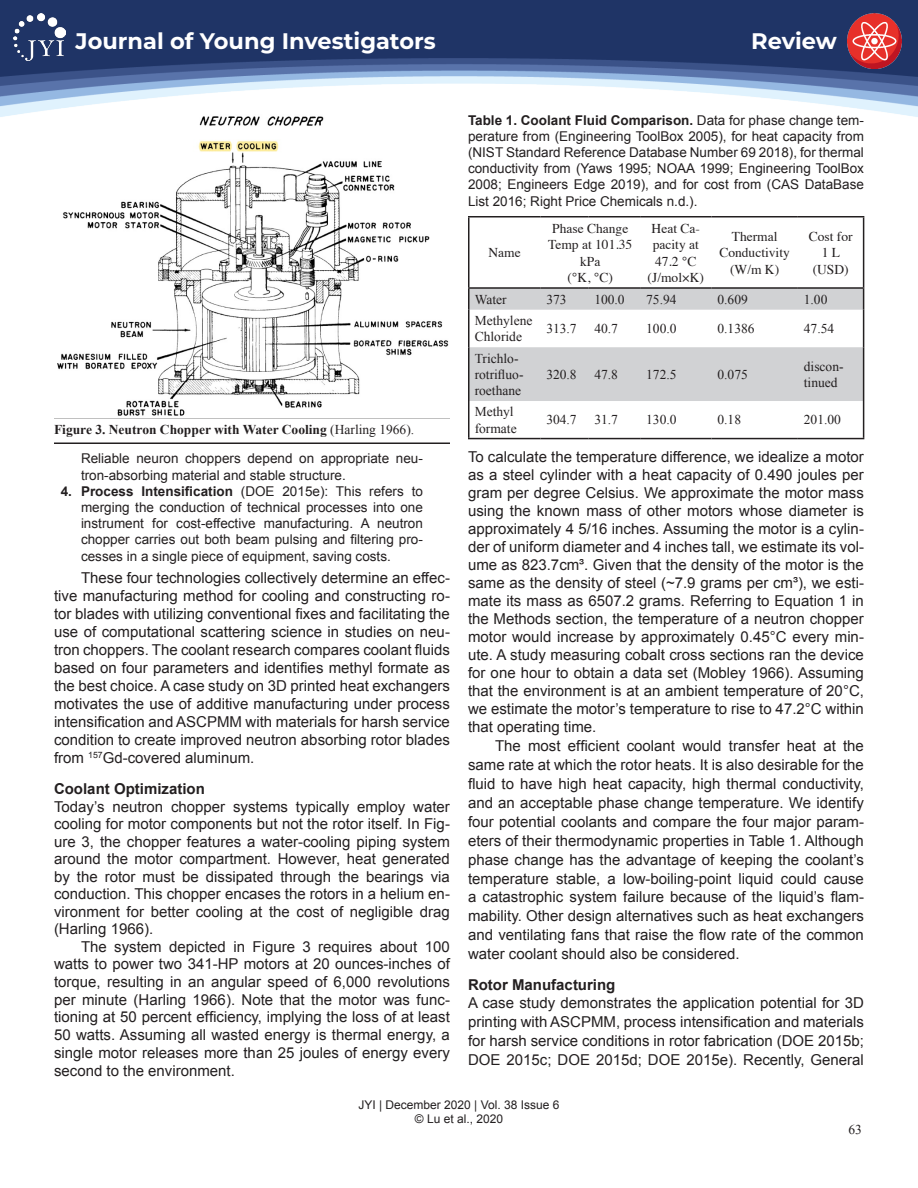
<style>
.page{position:relative;width:918px;height:1188px;background:#fff}
.page>*{position:absolute;margin:0;border:0;box-sizing:border-box;transform-origin:0 0}
.t1{font:700 22.5px "Montserrat";color:#fff}
.t2{font:15px/18px "Arial";color:#231f20;text-align:justify}
.t3{font:700 15px "Arial";color:#231f20}
.t4{font:13.5px/16.2px "Arial";color:#231f20;text-align:justify}
.t5{font:13.5px/16.2px "Times New Roman";color:#231f20}
.t6{font:13.5px/16.2px "Times";color:#231f20;text-align:center}
.t7{font:700 13.5px "Times New Roman";color:#231f20}
.t8{font:12px/14.4px "Arial";color:#231f20;text-align:center}
.s1{font-weight:700}
.s2{font-weight:400}
</style>
<div class="page">
<div style="left:0;top:0;width:918px;height:22px;background:#1f3466"></div>
<img style="left:0;top:22px;width:918px;height:95px">
<img style="left:14px;top:14px;width:51px;height:47px">
<img style="left:847px;top:14px;width:55px;height:54px">
<img style="left:54px;top:115px;width:396px;height:301px">
<hr style="left:54px;top:442px;width:396px;height:2px;background:#231f20">
<svg style="left:470px;top:289px;width:393px;height:112px;fill:#d1d2d4"></svg>
<hr style="left:468px;top:216px;width:72px;height:2px;background:#231f20">
<hr style="left:468px;top:218px;width:2px;height:69px;background:#231f20">
<hr style="left:540px;top:216px;width:48px;height:2px;background:#231f20">
<hr style="left:588px;top:216px;width:52px;height:2px;background:#231f20">
<hr style="left:640px;top:216px;width:71px;height:2px;background:#231f20">
<hr style="left:711px;top:216px;width:87px;height:2px;background:#231f20">
<hr style="left:798px;top:216px;width:66px;height:2px;background:#231f20">
<hr style="left:863px;top:218px;width:1px;height:69px;background:#231f20">
<hr style="left:468px;top:287px;width:72px;height:2px;background:#231f20">
<hr style="left:468px;top:289px;width:2px;height:21px;background:#231f20">
<hr style="left:540px;top:287px;width:48px;height:2px;background:#231f20">
<hr style="left:588px;top:287px;width:52px;height:2px;background:#231f20">
<hr style="left:640px;top:287px;width:71px;height:2px;background:#231f20">
<hr style="left:711px;top:287px;width:87px;height:2px;background:#231f20">
<hr style="left:798px;top:287px;width:66px;height:2px;background:#231f20">
<svg style="left:863px;top:289px;width:1px;height:21px"></svg>
<hr style="left:468px;top:310px;width:2px;height:37px;background:#231f20">
<hr style="left:863px;top:310px;width:1px;height:37px;background:#231f20">
<hr style="left:468px;top:347px;width:2px;height:54px;background:#231f20">
<hr style="left:863px;top:347px;width:1px;height:54px;background:#231f20">
<hr style="left:468px;top:401px;width:2px;height:37px;background:#231f20">
<hr style="left:863px;top:401px;width:1px;height:37px;background:#231f20">
<hr style="left:468px;top:438px;width:72px;height:1px;background:#231f20">
<hr style="left:540px;top:438px;width:48px;height:1px;background:#231f20">
<hr style="left:588px;top:438px;width:52px;height:1px;background:#231f20">
<hr style="left:640px;top:438px;width:71px;height:1px;background:#231f20">
<hr style="left:711px;top:438px;width:87px;height:1px;background:#231f20">
<hr style="left:798px;top:438px;width:66px;height:1px;background:#231f20">
<h1 class="t1" style="left:76px;top:25px;width:362px">Journal of Young Investigators</h1>
<h1 class="t1" style="left:751px;top:25px;width:87px">Review</h1>
<p class="t4" style="left:468px;top:112px;width:397px"><span class="s1">Table 1. Coolant Fluid Comparison.</span> Data for phase change tem&shy;perature from (Engineering ToolBox 2005), for heat capacity from (NIST Standard Reference Database Number 69 2018), for thermal conductivity from (Yaws 1995; NOAA 1999; Engineering ToolBox 2008; Engineers Edge 2019), and for cost from (CAS DataBase List 2016; Right Price Chemicals n.d.).</p>
<p class="t6" style="left:488px;top:244px;width:34px">Name</p>
<p class="t6" style="left:548px;top:219px;width:86px">Phase Change<br>Temp at 101.35 kPa<br>(°K, °C)</p>
<p class="t6" style="left:648px;top:219px;width:58px">Heat Ca&shy;pacity at<br>47.2 °C (J/mol×K)</p>
<p class="t6" style="left:719px;top:227px;width:72px">Thermal<br>Conductivity (W/m K)</p>
<p class="t6" style="left:809px;top:227px;width:45px">Cost for<br>1 L (USD)</p>
<p class="t7" style="left:54px;top:420px;width:362px">Figure 3. Neutron Chopper with Water Cooling <span class="s2">(Harling 1966).</span></p>
<p class="t4" style="left:81px;top:451px;width:343px">Reliable neuron choppers depend on appropriate neu&shy;tron-absorbing material and stable structure.</p>
<p class="t4" style="left:81px;top:483px;width:343px;text-indent:-20px"><span class="s1">4. Process Intensification</span> (DOE 2015e): This refers to merging the conduction of technical processes into one instrument for cost-effective manufacturing. A neutron chopper carries out both beam pulsing and filtering pro&shy;cesses in a single piece of equipment, saving costs.</p>
<p class="t2" style="left:54px;top:569px;width:397px;text-indent:27px">These four technologies collectively determine an effec&shy;tive manufacturing method for cooling and constructing ro&shy;tor blades with utilizing conventional fixes and facilitating the use of computational scattering science in studies on neu&shy;tron choppers. The coolant research compares coolant fluids based on four parameters and identifies methyl formate as the best choice. A case study on 3D printed heat exchangers motivates the use of additive manufacturing under process intensification and ASCPMM with materials for harsh service condition to create improved neutron absorbing rotor blades from <sup>157</sup>Gd-covered aluminum.</p>
<p class="t3" style="left:54px;top:778px;width:152px">Coolant Optimization</p>
<p class="t2" style="left:54px;top:798px;width:398px;line-height:17.5px">Today’s neutron chopper systems typically employ water cooling for motor components but not the rotor itself. In Fig&shy;ure 3, the chopper features a water-cooling piping system around the motor compartment. However, heat generated by the rotor must be dissipated through the bearings via conduction. This chopper encases the rotors in a helium en&shy;vironment for better cooling at the cost of negligible drag (Harling 1966).</p>
<p class="t2" style="left:54px;top:938px;width:397px;text-indent:27px">The system depicted in Figure 3 requires about 100 watts to power two 341-HP motors at 20 ounces-inches of torque, resulting in an angular speed of 6,000 revolutions per minute (Harling 1966). Note that the motor was func&shy;tioning at 50 percent efficiency, implying the loss of at least 50 watts. Assuming all wasted energy is thermal energy, a single motor releases more than 25 joules of energy every second to the environment.</p>
<p class="t5" style="left:475px;top:291px;width:33px">Water</p>
<p class="t5" style="left:546px;top:291px;width:22px">373</p>
<p class="t5" style="left:594px;top:291px;width:32px">100.0</p>
<p class="t5" style="left:646px;top:291px;width:32px">75.94</p>
<p class="t5" style="left:717px;top:291px;width:32px">0.609</p>
<p class="t5" style="left:804px;top:291px;width:25px">1.00</p>
<p class="t5" style="left:475px;top:312px;width:59px">Methylene<br>Chloride</p>
<p class="t5" style="left:546px;top:320px;width:32px">313.7</p>
<p class="t5" style="left:594px;top:320px;width:25px">40.7</p>
<p class="t5" style="left:646px;top:320px;width:32px">100.0</p>
<p class="t5" style="left:717px;top:320px;width:39px">0.1386</p>
<p class="t5" style="left:804px;top:320px;width:32px">47.54</p>
<p class="t5" style="left:475px;top:350px;width:50px">Trichlo&shy;rotrifluo&shy;roethane</p>
<p class="t5" style="left:546px;top:366px;width:32px">320.8</p>
<p class="t5" style="left:594px;top:366px;width:25px">47.8</p>
<p class="t5" style="left:646px;top:366px;width:32px">172.5</p>
<p class="t5" style="left:717px;top:366px;width:32px">0.075</p>
<p class="t5" style="left:804px;top:358px;width:41px">discon&shy;tinued</p>
<p class="t5" style="left:475px;top:404px;width:43px">Methyl formate</p>
<p class="t5" style="left:546px;top:412px;width:32px">304.7</p>
<p class="t5" style="left:594px;top:412px;width:25px">31.7</p>
<p class="t5" style="left:646px;top:412px;width:32px">130.0</p>
<p class="t5" style="left:717px;top:412px;width:25px">0.18</p>
<p class="t5" style="left:804px;top:412px;width:39px">201.00</p>
<p class="t2" style="left:468px;top:448px;width:398px">To calculate the temperature difference, we idealize a motor as a steel cylinder with a heat capacity of 0.490 joules per gram per degree Celsius. We approximate the motor mass using the known mass of other motors whose diameter is approximately 4 5/16 inches. Assuming the motor is a cylin&shy;der of uniform diameter and 4 inches tall, we estimate its vol&shy;ume as 823.7cm³. Given that the density of the motor is the same as the density of steel (~7.9 grams per cm³), we esti&shy;mate its mass as 6507.2 grams. Referring to Equation 1 in the Methods section, the temperature of a neutron chopper motor would increase by approximately 0.45°C every min&shy;ute. A study measuring cobalt cross sections ran the device for one hour to obtain a data set (Mobley 1966). Assuming that the environment is at an ambient temperature of 20°C, we estimate the motor’s temperature to rise to 47.2°C within that operating time.</p>
<p class="t2" style="left:468px;top:737px;width:398px;line-height:18.9px;text-indent:27px">The most efficient coolant would transfer heat at the same rate at which the rotor heats. It is also desirable for the fluid to have high heat capacity, high thermal conductivity, and an acceptable phase change temperature. We identify four potential coolants and compare the four major param&shy;eters of their thermodynamic properties in Table 1. Although phase change has the advantage of keeping the coolant’s temperature stable, a low-boiling-point liquid could cause a catastrophic system failure because of the liquid’s flam&shy;mability. Other design alternatives such as heat exchangers and ventilating fans that raise the flow rate of the common water coolant should also be considered.</p>
<p class="t3" style="left:468px;top:974px;width:149px">Rotor Manufacturing</p>
<p class="t2" style="left:468px;top:994px;width:397px;line-height:18.8px">A case study demonstrates the application potential for 3D printing with ASCPMM, process intensification and materials for harsh service conditions in rotor fabrication (DOE 2015b; DOE 2015c; DOE 2015d; DOE 2015e). Recently, General</p>
<p class="t8" style="left:358px;top:1098px;width:203px">JYI | December 2020 | Vol. 38 Issue 6 © Lu et al., 2020</p>
<p class="t5" style="left:848px;top:1121px;width:15px">63</p>
</div>
